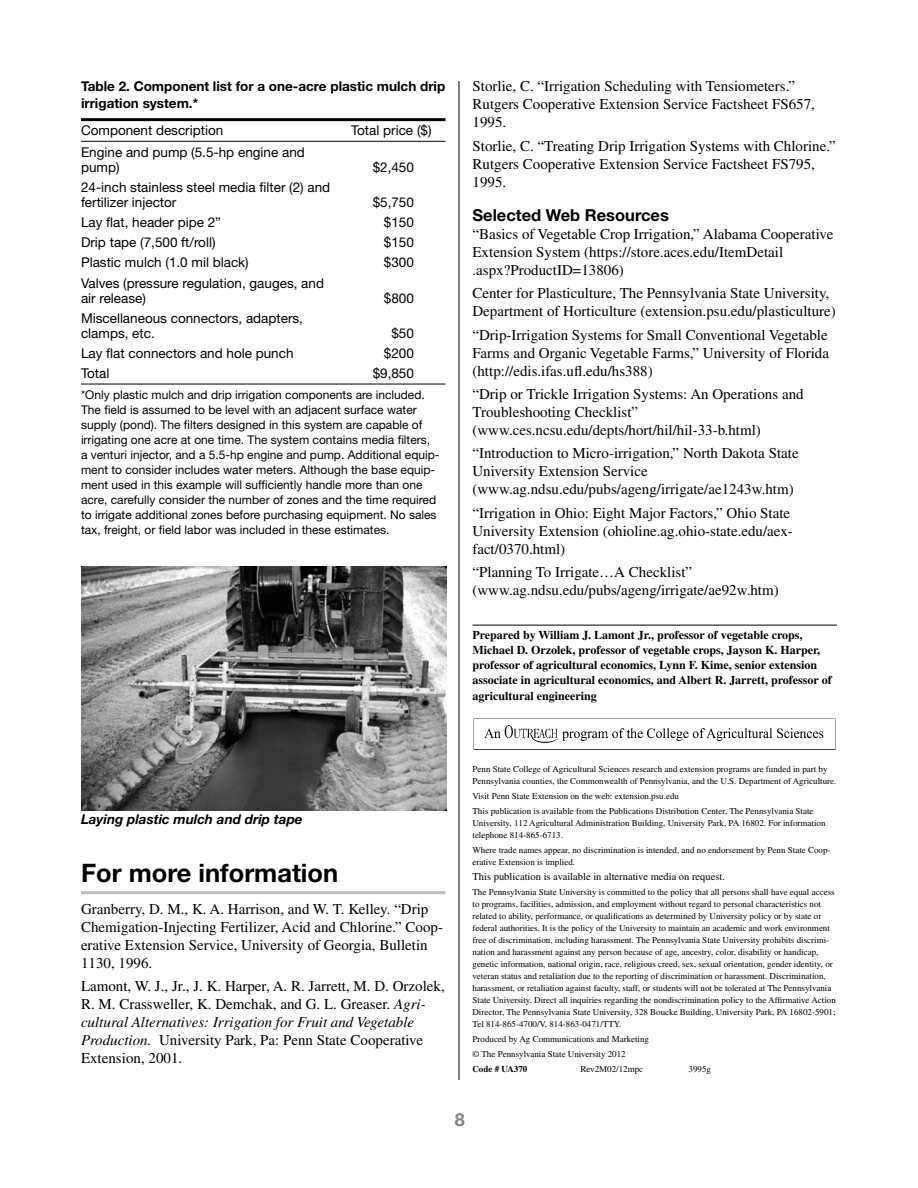
<style>
.page{position:relative;width:918px;height:1188px;background:#fff}
.page>*{position:absolute;margin:0;border:0;box-sizing:border-box;transform-origin:0 0}
.t1{font:700 25.5px "Helvetica Neue LT Std";color:#000}
.t2{font:700 18px "Helvetica Neue LT Std";color:#808285}
.t3{font:700 16.5px "Helvetica Neue LT Std";color:#000}
.t4{font:15px/18px "Times LT Std";color:#000}
.t5{font:13.5px/15px "Helvetica Neue LT Std";color:#000}
.t6{font:700 13.5px/16.5px "Helvetica Neue LT Std";color:#000}
.t7{font:italic 700 13.5px "Helvetica Neue LT Std";color:#000}
.t8{font:12px/15px "Helvetica Neue LT Std";color:#000}
.t9{font:700 12px/15px "Times LT Std";color:#000}
.t10{font:10.5px "Times LT Std";color:#000}
.t11{font:9px/12px "Times LT Std";color:#000}
.t12{font:700 9px "Times LT Std";color:#000}
.s1{font-style:italic}
</style>
<div class="page">
<hr style="left:81px;top:891px;width:365px;height:3px;background:#bcbec0">
<hr style="left:81px;top:118px;width:270px;height:3px;background:#000">
<hr style="left:351px;top:118px;width:95px;height:3px;background:#000">
<hr style="left:81px;top:141px;width:270px;height:1px;background:#000">
<hr style="left:351px;top:141px;width:95px;height:1px;background:#000">
<hr style="left:81px;top:384px;width:270px;height:1px;background:#000">
<hr style="left:351px;top:384px;width:95px;height:1px;background:#000">
<img style="left:81px;top:567px;width:366px;height:244px">
<img style="left:473px;top:718px;width:363px;height:32px">
<hr style="left:472px;top:625px;width:365px;height:1px;background:#000">
<hr style="left:459px;top:81px;width:1px;height:999px;background:#000">
<h3 class="t6" style="left:81px;top:78px;width:366px">Table 2. Component list for a one-acre plastic mulch drip irrigation system.*</h3>
<h3 class="t5" style="left:81px;top:123px;width:144px">Component description</h3>
<h3 class="t5" style="left:351px;top:123px;width:82px">Total price ($)</h3>
<h3 class="t5" style="left:81px;top:144px;width:225px">Engine and pump (5.5-hp engine and pump)</h3>
<h3 class="t5" style="left:373px;top:159px;width:43px">$2,450</h3>
<h3 class="t5" style="left:81px;top:180px;width:251px">24-inch stainless steel media filter (2) and fertilizer injector</h3>
<h3 class="t5" style="left:373px;top:195px;width:43px">$5,750</h3>
<h3 class="t5" style="left:81px;top:215px;width:142px">Lay flat, header pipe 2”</h3>
<h3 class="t5" style="left:384px;top:215px;width:32px">$150</h3>
<h3 class="t5" style="left:81px;top:235px;width:136px">Drip tape (7,500 ft/roll)</h3>
<h3 class="t5" style="left:384px;top:235px;width:32px">$150</h3>
<h3 class="t5" style="left:81px;top:255px;width:169px">Plastic mulch (1.0 mil black)</h3>
<h3 class="t5" style="left:384px;top:255px;width:32px">$300</h3>
<h3 class="t5" style="left:81px;top:275px;width:245px">Valves (pressure regulation, gauges, and air release)</h3>
<h3 class="t5" style="left:384px;top:290px;width:32px">$800</h3>
<h3 class="t5" style="left:81px;top:310px;width:224px">Miscellaneous connectors, adapters, clamps, etc.</h3>
<h3 class="t5" style="left:391px;top:325px;width:24px">$50</h3>
<h3 class="t5" style="left:81px;top:345px;width:214px">Lay flat connectors and hole punch</h3>
<h3 class="t5" style="left:384px;top:345px;width:32px">$200</h3>
<h3 class="t5" style="left:81px;top:366px;width:30px">Total</h3>
<h3 class="t5" style="left:373px;top:366px;width:43px">$9,850</h3>
<p class="t8" style="left:81px;top:387px;width:360px">*Only plastic mulch and drip irrigation components are included.<br>The field is assumed to be level with an adjacent surface water supply (pond). The filters designed in this system are capable of irrigating one acre at one time. The system contains media filters, a venturi injector, and a 5.5-hp engine and pump. Additional equip&shy;ment to consider includes water meters. Although the base equip&shy;ment used in this example will sufficiently handle more than one acre, carefully consider the number of zones and the time required to irrigate additional zones before purchasing equipment. No sales tax, freight, or field labor was included in these estimates.</p>
<h3 class="t4" style="left:472px;top:77px;width:344px">Storlie, C. “Irrigation Scheduling with Tensiometers.”<br>Rutgers Cooperative Extension Service Factsheet FS657,<br>1995.</h3>
<h3 class="t4" style="left:472px;top:137px;width:365px">Storlie, C. “Treating Drip Irrigation Systems with Chlorine.”<br>Rutgers Cooperative Extension Service Factsheet FS795,<br>1995.</h3>
<h3 class="t3" style="left:472px;top:205px;width:198px">Selected Web Resources</h3>
<h3 class="t4" style="left:472px;top:225px;width:362px">“Basics of Vegetable Crop Irrigation,” Alabama Cooperative<br>Extension System (https://store.aces.edu/ItemDetail .aspx?ProductID=13806)</h3>
<h3 class="t4" style="left:472px;top:284px;width:365px">Center for Plasticulture, The Pennsylvania State University,<br>Department of Horticulture (extension.psu.edu/plasticulture)</h3>
<h3 class="t4" style="left:472px;top:326px;width:358px;text-align:justify">“Drip-Irrigation Systems for Small Conventional Vegetable Farms and Organic Vegetable Farms,” University of Florida (http://edis.ifas.ufl.edu/hs388)</h3>
<h3 class="t4" style="left:472px;top:385px;width:333px">“Drip or Trickle Irrigation Systems: An Operations and<br>Troubleshooting Checklist” (www.ces.ncsu.edu/depts/hort/hil/hil-33-b.html)</h3>
<h3 class="t4" style="left:472px;top:444px;width:328px">“Introduction to Micro-irrigation,” North Dakota State<br>University Extension Service (www.ag.ndsu.edu/pubs/ageng/irrigate/ae1243w.htm)</h3>
<h3 class="t4" style="left:472px;top:504px;width:322px">“Irrigation in Ohio: Eight Major Factors,” Ohio State<br>University Extension (ohioline.ag.ohio-state.edu/aex&shy;fact/0370.html)</h3>
<h3 class="t4" style="left:472px;top:563px;width:308px">“Planning To Irrigate…A Checklist” (www.ag.ndsu.edu/pubs/ageng/irrigate/ae92w.htm)</h3>
<p class="t9" style="left:472px;top:627px;width:361px">Prepared by William J. Lamont Jr., professor of vegetable crops, Michael D. Orzolek, professor of vegetable crops, Jayson K. Harper, professor of agricultural economics, Lynn F. Kime, senior extension associate in agricultural economics, and Albert R. Jarrett, professor of</p>
<h3 class="t9" style="left:472px;top:688px;width:126px">agricultural engineering</h3>
<h3 class="t7" style="left:81px;top:811px;width:223px">Laying plastic mulch and drip tape</h3>
<h1 class="t1" style="left:81px;top:857px;width:259px">For more information</h1>
<h3 class="t4" style="left:81px;top:900px;width:363px">Granberry, D. M., K. A. Harrison, and W. T. Kelley. “Drip Chemigation-Injecting Fertilizer, Acid and Chlorine.” Coop&shy;erative Extension Service, University of Georgia, Bulletin 1130, 1996.</h3>
<p class="t4" style="left:81px;top:977px;width:365px">Lamont, W. J., Jr., J. K. Harper, A. R. Jarrett, M. D. Orzolek, R. M. Crassweller, K. Demchak, and G. L. Greaser. <span class="s1">Agri&shy;cultural Alternatives: Irrigation for Fruit and Vegetable Production.</span> University Park, Pa: Penn State Cooperative Extension, 2001.</p>
<p class="t11" style="left:472px;top:763px;width:366px">Penn State College of Agricultural Sciences research and extension programs are funded in part by<br>Pennsylvania counties, the Commonwealth of Pennsylvania, and the U.S. Department of Agriculture.</p>
<p class="t11" style="left:472px;top:789px;width:343px;line-height:15px">Visit Penn State Extension on the web: extension.psu.edu<br>This publication is available from the Publications Distribution Center, The Pennsylvania State</p>
<p class="t11" style="left:472px;top:817px;width:355px">University, 112 Agricultural Administration Building, University Park, PA 16802. For information telephone 814-865-6713.</p>
<p class="t11" style="left:472px;top:844px;width:360px">Where trade names appear, no discrimination is intended, and no endorsement by Penn State Coop&shy;erative Extension is implied.</p>
<p class="t10" style="left:472px;top:871px;width:254px">This publication is available in alternative media on request.</p>
<p class="t11" style="left:472px;top:886px;width:365px">The Pennsylvania State University is committed to the policy that all persons shall have equal access to programs, facilities, admission, and employment without regard to personal characteristics not related to ability, performance, or qualifications as determined by University policy or by state or federal authorities. It is the policy of the University to maintain an academic and work environment free of discrimination, including harassment. The Pennsylvania State University prohibits discrimi&shy;nation and harassment against any person because of age, ancestry, color, disability or handicap, genetic information, national origin, race, religious creed, sex, sexual orientation, gender identity, or veteran status and retaliation due to the reporting of discrimination or harassment. Discrimination, harassment, or retaliation against faculty, staff, or students will not be tolerated at The Pennsylvania State University. Direct all inquiries regarding the nondiscrimination policy to the Affirmative Action Director, The Pennsylvania State University, 328 Boucke Building, University Park, PA 16802-5901; Tel 814-865-4700/V, 814-863-0471/TTY.</p>
<p class="t11" style="left:472px;top:1032px;width:178px;line-height:15px">Produced by Ag Communications and Marketing © The Pennsylvania State University 2012</p>
<p class="t12" style="left:472px;top:1064px;width:56px">Code # UA370</p>
<p class="t11" style="left:580px;top:1063px;width:64px">Rev2M02/12mpc</p>
<p class="t11" style="left:688px;top:1063px;width:24px">3995g</p>
<h2 class="t2" style="left:455px;top:1108px;width:12px">8</h2>
</div>
